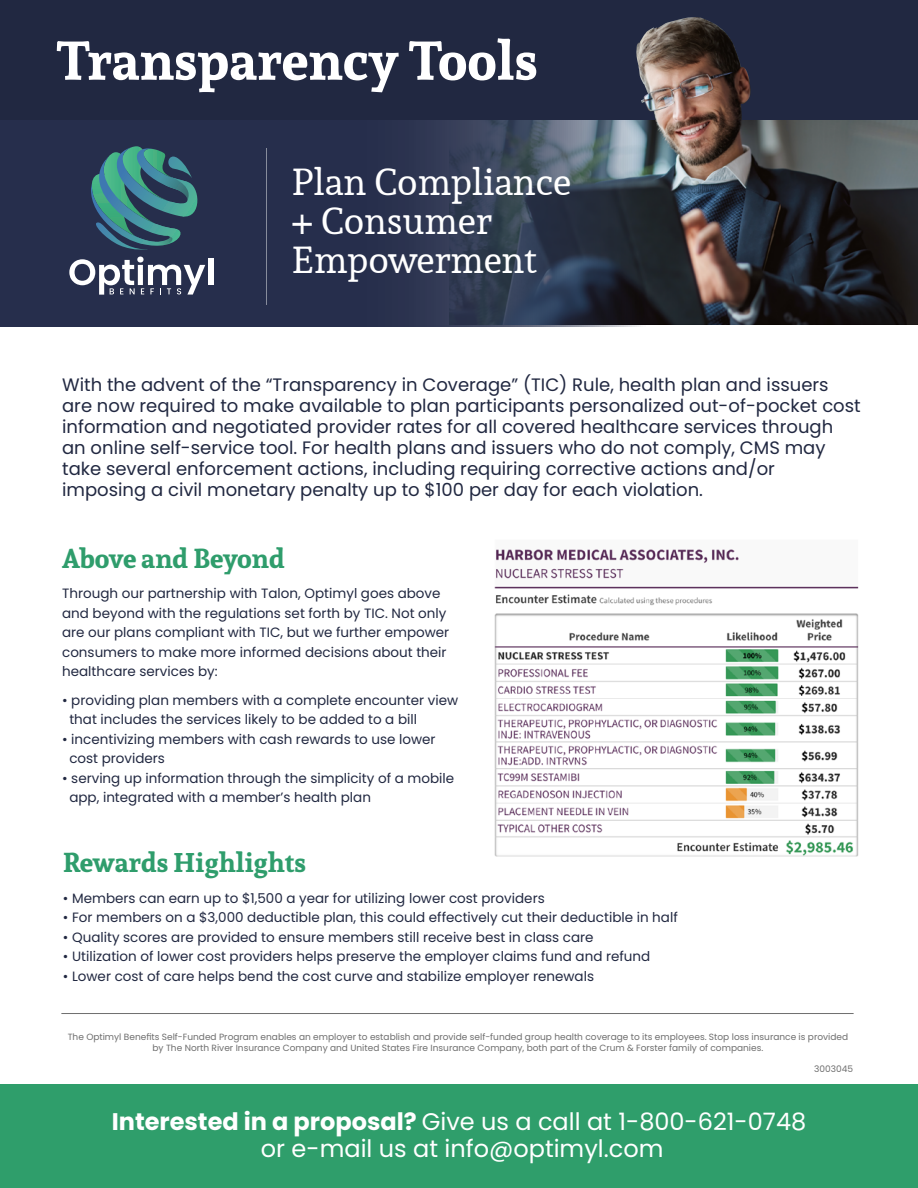
<style>
.page{position:relative;width:918px;height:1188px;background:#fff}
.page>*{position:absolute;margin:0;border:0;box-sizing:border-box;transform-origin:0 0}
.t1{font:700 54px "Sura";color:#fff}
.t2{font:37.5px/38.8px "Sura";color:#fff}
.t3{font:700 27px "Sura";color:#2f9d6c}
.t4{font:24px/27px "Poppins";color:#fff;text-align:center}
.t5{font:18px/21px "Poppins";color:#212841}
.t6{font:13.5px/19.5px "Poppins";color:#212841}
.t7{font:9px/10.8px "Poppins";color:#6e6e6e;text-align:center}
.s1{font-weight:700}
</style>
<div class="page">
<svg style="left:0;top:120px;width:918px;height:206px;background:#32384b"></svg>
<hr style="left:61px;top:1013px;width:793px;height:1px;background:#6e6e6e">
<svg style="left:75px;top:146px;width:128px;height:105px;background:#335f6d"></svg>
<svg style="left:69px;top:257px;width:136px;height:38px"></svg>
<div style="left:208px;top:258px;width:5px;height:27px;background:#fff"></div>
<hr style="left:266px;top:148px;width:1px;height:157px;background:#fff">
<div style="left:0;top:1084px;width:918px;height:104px;background:#2f9e6b"></div>
<img style="left:494px;top:549px;width:365px;height:308px">
<div style="left:0;top:0;width:918px;height:120px;background:#212841"></div>
<img style="left:636px;top:17px;width:117px;height:122px">
<h1 class="t1" style="left:56px;top:17px;width:483px">Transparency Tools</h1>
<h2 class="t2" style="left:292px;top:162px;width:281px">Plan Compliance + Consumer<br>Empowerment</h2>
<p class="t5" style="left:62px;top:375px;width:800px">With the advent of the “Transparency in Coverage” (TIC) Rule, health plan and issuers are now required to make available to plan participants personalized out-of-pocket cost information and negotiated provider rates for all covered healthcare services through an online self-service tool. For health plans and issuers who do not comply, CMS may take several enforcement actions, including requiring corrective actions and/or imposing a civil monetary penalty up to $100 per day for each violation.</p>
<h3 class="t3" style="left:62px;top:537px;width:224px">Above and Beyond</h3>
<p class="t6" style="left:62px;top:584px;width:389px">Through our partnership with Talon, Optimyl goes above and beyond with the regulations set forth by TIC. Not only are our plans compliant with TIC, but we further empower consumers to make more informed decisions about their healthcare services by:</p>
<p class="t6" style="left:69px;top:691px;width:390px;text-indent:-7px">• providing plan members with a complete encounter view that includes the services likely to be added to a bill</p>
<p class="t6" style="left:69px;top:730px;width:368px;text-indent:-7px">• incentivizing members with cash rewards to use lower cost providers</p>
<p class="t6" style="left:69px;top:769px;width:386px;text-indent:-7px">• serving up information through the simplicity of a mobile app, integrated with a member’s health plan</p>
<h3 class="t3" style="left:63px;top:841px;width:245px">Rewards Highlights</h3>
<p class="t6" style="left:63px;top:888px;width:483px">• Members can earn up to $1,500 a year for utilizing lower cost providers</p>
<p class="t6" style="left:63px;top:908px;width:616px">• For members on a $3,000 deductible plan, this could effectively cut their deductible in half</p>
<p class="t6" style="left:63px;top:927px;width:532px">• Quality scores are provided to ensure members still receive best in class care</p>
<p class="t6" style="left:63px;top:947px;width:589px">• Utilization of lower cost providers helps preserve the employer claims fund and refund</p>
<p class="t6" style="left:63px;top:966px;width:533px">• Lower cost of care helps bend the cost curve and stabilize employer renewals</p>
<p class="t7" style="left:68px;top:1031px;width:782px">The Optimyl Benefits Self-Funded Program enables an employer to establish and provide self-funded group health coverage to its employees. Stop loss insurance is provided by The North River Insurance Company and United States Fire Insurance Company, both part of the Crum &amp; Forster family of companies.</p>
<p class="t7" style="left:814px;top:1063px;width:40px">3003045</p>
<h3 class="t4" style="left:112px;top:1108px;width:696px"><span class="s1">Interested in a proposal?</span> Give us a call at 1-800-621-0748 or e-mail us at info@optimyl.com</h3>
</div>
